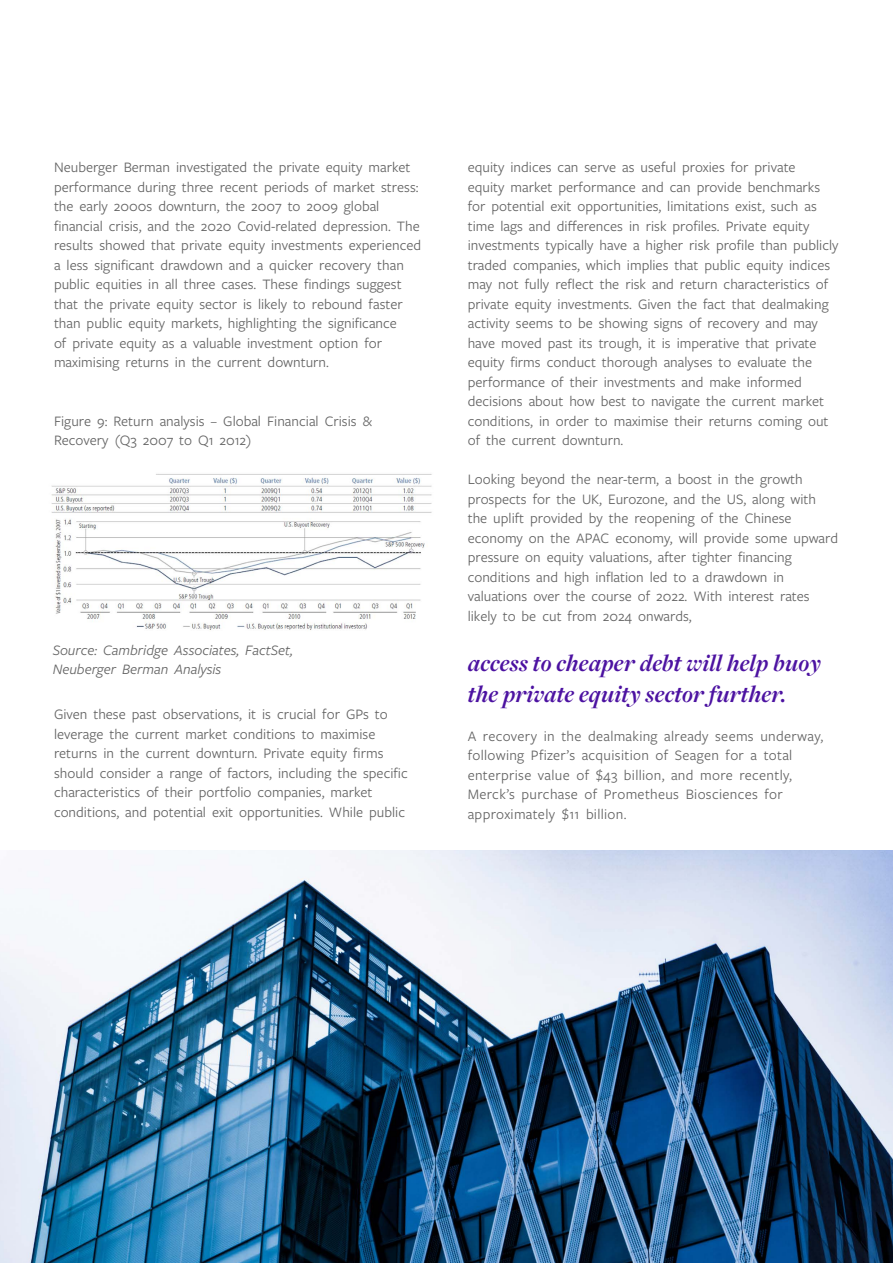
<style>
.page{position:relative;width:893px;height:1263px;background:#fff}
.page>*{position:absolute;margin:0;border:0;box-sizing:border-box;transform-origin:0 0}
.t1{font:italic 700 24.75px/30.6px "Freight Disp Pro";letter-spacing:.01em;color:#4c12a1}
.t2{font:15px/19.5px "Freight Sans Pro";color:#646464}
.t3{font:15px/19.5px "Freight Sans Pro";letter-spacing:.02em;color:#646464}
.t4{font:italic 15px/19.5px "Freight Sans Pro";color:#646464}
</style>
<div class="page">
<img style="left:0;top:850px;width:893px;height:413px">
<img style="left:51px;top:474px;width:381px;height:156px">
<p class="t2" style="left:54px;top:157px;width:369px">Neuberger Berman investigated the private equity market performance during three recent periods of market stress: the early 2000s downturn, the 2007 to 2009 global financial crisis, and the 2020 Covid-related depression. The results showed that private equity investments experienced a less significant drawdown and a quicker recovery than public equities in all three cases. These findings suggest that the private equity sector is likely to rebound faster than public equity markets, highlighting the significance<br>of private equity as a valuable investment option for maximising returns in the current downturn.</p>
<p class="t2" style="left:54px;top:411px;width:319px">Figure 9: Return analysis – Global Financial Crisis &amp;<br>Recovery (Q3 2007 to Q1 2012)</p>
<p class="t4" style="left:53px;top:640px;width:242px">Source: Cambridge Associates, FactSet,<br>Neuberger Berman Analysis</p>
<p class="t2" style="left:54px;top:704px;width:355px">Given these past observations, it is crucial for GPs to leverage the current market conditions to maximise returns in the current downturn. Private equity firms should consider a range of factors, including the specific characteristics of their portfolio companies, market conditions, and potential exit opportunities. While public</p>
<p class="t2" style="left:468px;top:157px;width:372px">equity indices can serve as useful proxies for private<br>equity market performance and can provide benchmarks for potential exit opportunities, limitations exist, such as time lags and differences in risk profiles. Private equity investments typically have a higher risk profile than publicly traded companies, which implies that public equity indices may not fully reflect the risk and return characteristics of private equity investments. Given the fact that dealmaking activity seems to be showing signs of recovery and may have moved past its trough, it is imperative that private equity firms conduct thorough analyses to evaluate the performance of their investments and make informed decisions about how best to navigate the current market conditions, in order to maximise their returns coming out of the current downturn.</p>
<p class="t2" style="left:468px;top:469px;width:372px">Looking beyond the near-term, a boost in the growth prospects for the UK, Eurozone, and the US, along with the uplift provided by the reopening of the Chinese economy on the APAC economy, will provide some upward pressure on equity valuations, after tighter financing conditions and high inflation led to a drawdown in valuations over the course of 2022. With interest rates likely to be cut from 2024 onwards,</p>
<h1 class="t1" style="left:468px;top:647px;width:355px">access to cheaper debt will help buoy the private equity sector further.</h1>
<p class="t3" style="left:468px;top:725px;width:357px">A recovery in the dealmaking already seems underway, following Pfizer’s acquisition of Seagen for a total enterprise value of $43 billion, and more recently, Merck’s purchase of Prometheus Biosciences for approximately $11 billion.</p>
</div>
